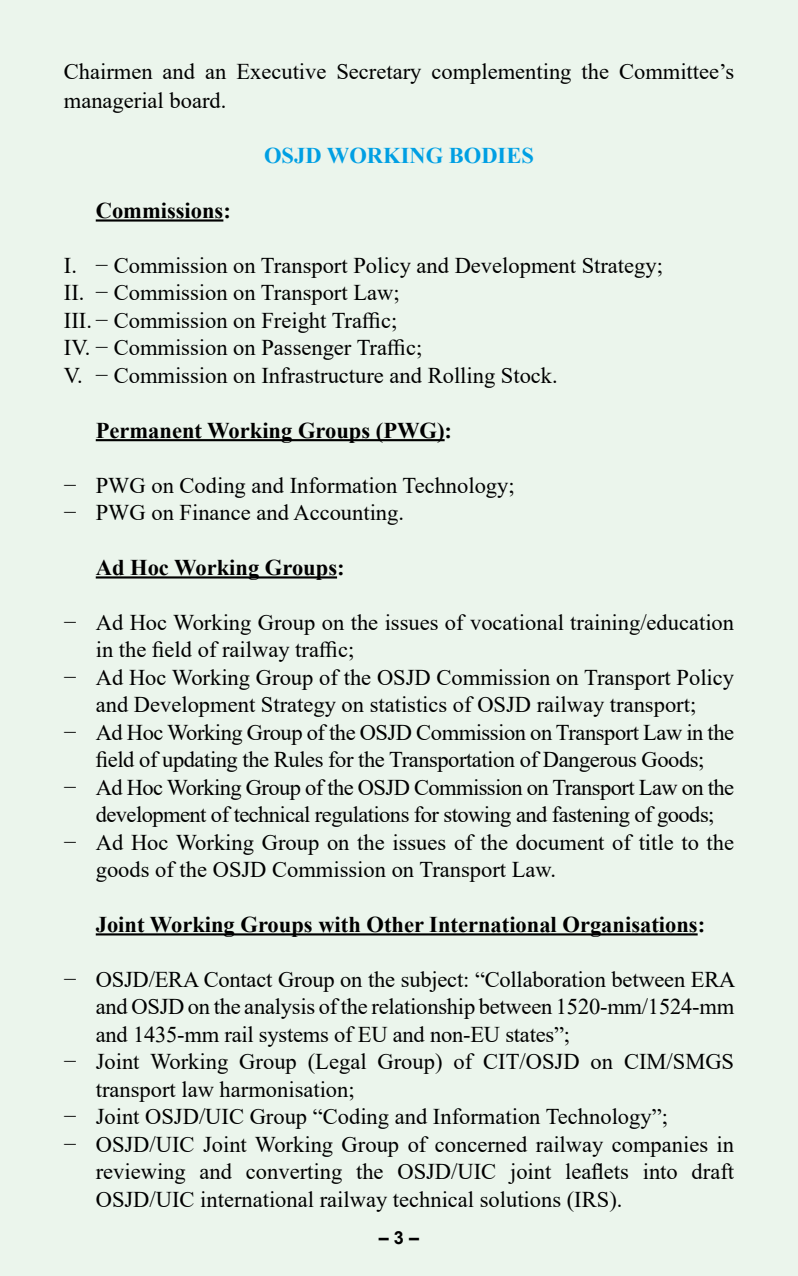
<style>
.page{position:relative;width:798px;height:1276px;background:#fff}
.page>*{position:absolute;margin:0;border:0;box-sizing:border-box;transform-origin:0 0}
.t1{font:22.5px/27.4px "Times New Roman";color:#000}
.t2{font:22.5px "Times New Roman";letter-spacing:-.025em;color:#000}
.t3{font:22.5px "Times New Roman";letter-spacing:-.02em;color:#000}
.t4{font:700 22.5px "Times New Roman";color:#000}
.t5{font:700 22.5px "Times New Roman";color:#009fe3}
.t6{font:700 18px "Arial";color:#000}
</style>
<div class="page">
<div style="left:0;top:0;width:797px;height:1276px;background:#ebf5ec"></div>
<hr style="left:96px;top:219px;width:127px;height:3px;background:#000">
<hr style="left:96px;top:439px;width:348px;height:2px;background:#000">
<hr style="left:96px;top:576px;width:241px;height:2px;background:#000">
<hr style="left:96px;top:933px;width:601px;height:2px;background:#000">
<p class="t1" style="left:64px;top:57px;width:671px;line-height:28.1px">Chairmen and an Executive Secretary complementing the Committee’s managerial board.</p>
<p class="t5" style="left:264px;top:139px;width:271px">OSJD WORKING BODIES</p>
<p class="t4" style="left:96px;top:194px;width:136px">Commissions:</p>
<p class="t1" style="left:64px;top:251px;width:600px">I. − Commission on Transport Policy and Development Strategy; II. − Commission on Transport Law;<br>III. − Commission on Freight Traffic;<br>IV. − Commission on Passenger Traffic;<br>V. − Commission on Infrastructure and Rolling Stock.</p>
<p class="t4" style="left:96px;top:414px;width:358px">Permanent Working Groups (PWG):</p>
<p class="t1" style="left:64px;top:471px;width:452px">− PWG on Coding and Information Technology; − PWG on Finance and Accounting.</p>
<p class="t4" style="left:96px;top:551px;width:250px">Ad Hoc Working Groups:</p>
<p class="t1" style="left:64px;top:608px;width:671px">− Ad Hoc Working Group on the issues of vocational training/education</p>
<p class="t1" style="left:96px;top:635px;width:260px">in the field of railway traffic;</p>
<p class="t1" style="left:64px;top:663px;width:671px">− Ad Hoc Working Group of the OSJD Commission on Transport Policy</p>
<p class="t1" style="left:96px;top:690px;width:601px">and Development Strategy on statistics of OSJD railway transport;</p>
<p class="t3" style="left:64px;top:716px;width:671px">− Ad Hoc Working Group of the OSJD Commission on Transport Law in the</p>
<p class="t3" style="left:96px;top:744px;width:610px">field of updating the Rules for the Transportation of Dangerous Goods;</p>
<p class="t2" style="left:64px;top:771px;width:671px">− Ad Hoc Working Group of the OSJD Commission on Transport Law on the</p>
<p class="t2" style="left:96px;top:798px;width:620px">development of technical regulations for stowing and fastening of goods;</p>
<p class="t1" style="left:64px;top:827px;width:671px">− Ad Hoc Working Group on the issues of the document of title to the</p>
<p class="t1" style="left:96px;top:855px;width:461px">goods of the OSJD Commission on Transport Law.</p>
<p class="t4" style="left:96px;top:908px;width:610px">Joint Working Groups with Other International Organisations:</p>
<p class="t1" style="left:64px;top:965px;width:672px">− OSJD/ERA Contact Group on the subject: “Collaboration between ERA</p>
<p class="t1" style="left:96px;top:992px;width:639px">and OSJD on the analysis of the relationship between 1520-mm/1524-mm</p>
<p class="t1" style="left:96px;top:1020px;width:475px">and 1435-mm rail systems of EU and non-EU states”;</p>
<p class="t1" style="left:64px;top:1047px;width:671px">− Joint Working Group (Legal Group) of CIT/OSJD on CIM/SMGS</p>
<p class="t1" style="left:96px;top:1074px;width:260px">transport law harmonisation;</p>
<p class="t1" style="left:64px;top:1102px;width:605px">− Joint OSJD/UIC Group “Coding and Information Technology”;</p>
<p class="t1" style="left:64px;top:1129px;width:671px">− OSJD/UIC Joint Working Group of concerned railway companies in</p>
<p class="t1" style="left:96px;top:1157px;width:639px">reviewing and converting the OSJD/UIC joint leaflets into draft</p>
<p class="t1" style="left:96px;top:1184px;width:528px">OSJD/UIC international railway technical solutions (IRS).</p>
<p class="t6" style="left:379px;top:1225px;width:42px">– 3 –</p>
</div>
